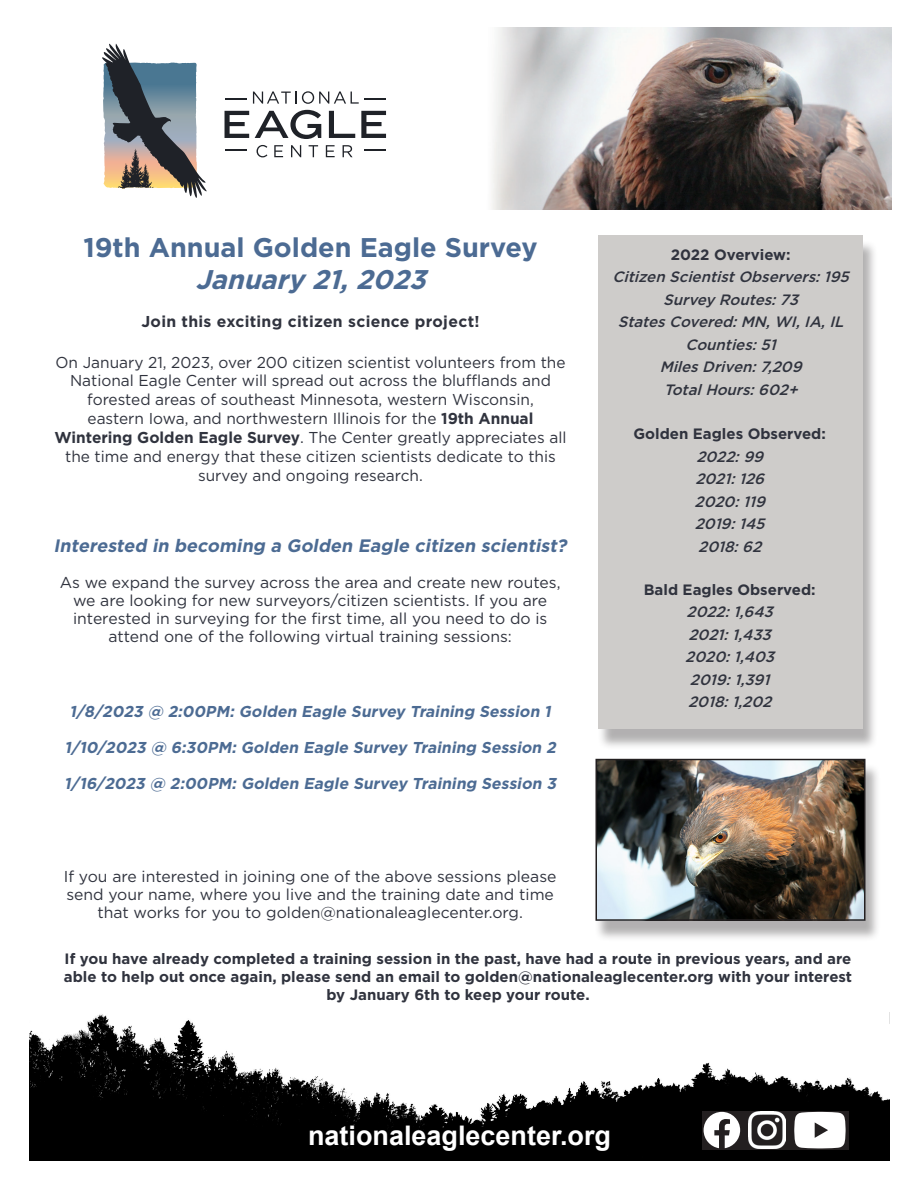
<style>
.page{position:relative;width:918px;height:1188px;background:#fff}
.page>*{position:absolute;margin:0;border:0;box-sizing:border-box;transform-origin:0 0}
.t1{font:700 27px/32.4px "Gotham";color:#4c6b93;text-align:center}
.t2{font:700 27px "Arial";color:#fff}
.t3{font:italic 700 18px "Gotham";color:#4c6b93}
.t4{font:15.75px/18.9px "Gotham";color:#30333e;text-align:center}
.t5{font:italic 700 15.75px "Gotham";color:#4c6b93}
.t6{font:700 15.75px "Gotham";letter-spacing:.02em;color:#30333e}
.t7{font:700 15px/18px "Gotham";color:#30333e;text-align:center}
.t8{font:italic 500 15px "Gotham";color:#30333e}
.s1{font-style:italic}
.s2{font-weight:700}
</style>
<div class="page">
<img style="left:29px;top:1012px;width:861px;height:149px">
<div style="left:598px;top:240px;width:280px;height:510px;background:#231f20;opacity:.35"></div>
<div style="left:598px;top:236px;width:265px;height:493px;background:#ceccca"></div>
<img style="left:224px;top:27px;width:667px;height:183px">
<div style="left:595px;top:763px;width:286px;height:179px;background:#231f20;opacity:.35"></div>
<img style="left:599px;top:762px;width:264px;height:156px">
<div style="left:596px;top:759px;width:270px;height:162px;border:2px solid #231f20"></div>
<svg style="left:253px;top:91px;width:106px;height:13px"></svg>
<svg style="left:225px;top:111px;width:24px;height:27px"></svg>
<svg style="left:255px;top:110px;width:66px;height:29px"></svg>
<svg style="left:329px;top:111px;width:26px;height:27px"></svg>
<svg style="left:361px;top:111px;width:25px;height:27px"></svg>
<svg style="left:257px;top:145px;width:10px;height:12px"></svg>
<svg style="left:274px;top:145px;width:9px;height:12px"></svg>
<svg style="left:291px;top:145px;width:10px;height:12px"></svg>
<svg style="left:309px;top:145px;width:9px;height:12px"></svg>
<svg style="left:326px;top:145px;width:9px;height:12px"></svg>
<svg style="left:343px;top:145px;width:10px;height:12px"></svg>
<hr style="left:225px;top:98px;width:22px;height:2px;background:#1f2228">
<svg style="left:225px;top:149px;width:22px;height:1px"></svg>
<hr style="left:364px;top:98px;width:22px;height:2px;background:#1f2228">
<svg style="left:364px;top:149px;width:22px;height:1px"></svg>
<svg style="left:102px;top:43px;width:105px;height:155px"></svg>
<svg style="left:702px;top:1111px;width:147px;height:38px"></svg>
<img style="left:749px;top:1112px;width:36px;height:36px">
<p class="t1" style="left:83px;top:231px;width:456px">19th Annual Golden Eagle Survey<br><span class="s1">January21,2023</span></p>
<p class="t6" style="left:141px;top:311px;width:340px">Join this exciting citizen science project!</p>
<p class="t4" style="left:55px;top:352px;width:512px">On January 21, 2023, over 200 citizen scientist volunteers from the<br>National Eagle Center will spread out across the blufflands and forested areas of southeast Minnesota, western Wisconsin,</p>
<p class="t4" style="left:55px;top:409px;width:513px">eastern Iowa, and northwestern Illinois for the <span class="s2">19th Annual Wintering Golden Eagle Survey</span>. The Center greatly appreciates all the time and energy that these citizen scientists dedicate to this survey and ongoing research.</p>
<p class="t3" style="left:54px;top:534px;width:519px">Interested in becoming a Golden Eagle citizen scientist?</p>
<p class="t4" style="left:60px;top:574px;width:502px;line-height:18px">As we expand the survey across the area and create new routes, we are looking for new surveyors/citizen scientists. If you are interested in surveying for the first time, all you need to do is attend one of the following virtual training sessions:</p>
<p class="t5" style="left:70px;top:701px;width:487px">1/8/2023 @ 2:00PM: Golden Eagle Survey Training Session 1</p>
<p class="t5" style="left:64px;top:737px;width:497px">1/10/2023 @ 6:30PM: Golden Eagle Survey Training Session 2</p>
<p class="t5" style="left:64px;top:773px;width:497px">1/16/2023 @ 2:00PM: Golden Eagle Survey Training Session 3</p>
<p class="t4" style="left:64px;top:867px;width:494px;line-height:18px">If you are interested in joining one of the above sessions please send your name, where you live and the training date and time that works for you to golden@nationaleaglecenter.org.</p>
<p class="t7" style="left:671px;top:246px;width:121px">2022 Overview:</p>
<p class="t8" style="left:612px;top:267px;width:243px">CitizenScientistObservers:195</p>
<p class="t8" style="left:663px;top:290px;width:141px">SurveyRoutes:73</p>
<p class="t8" style="left:618px;top:312px;width:232px">StatesCovered:MN,WI,IA,IL</p>
<p class="t8" style="left:685px;top:335px;width:97px">Counties:51</p>
<p class="t8" style="left:660px;top:357px;width:149px">MilesDriven:7,209</p>
<p class="t8" style="left:664px;top:380px;width:140px">TotalHours:602+</p>
<p class="t7" style="left:633px;top:425px;width:194px">Golden Eagles Observed:</p>
<p class="t8" style="left:696px;top:447px;width:73px">2022:99</p>
<p class="t8" style="left:695px;top:469px;width:75px">2021:126</p>
<p class="t8" style="left:695px;top:492px;width:77px">2020:119</p>
<p class="t8" style="left:695px;top:514px;width:77px">2019:145</p>
<p class="t8" style="left:698px;top:537px;width:70px">2018:62</p>
<p class="t7" style="left:644px;top:580px;width:173px">Bald Eagles Observed:</p>
<p class="t8" style="left:687px;top:602px;width:93px">2022:1,643</p>
<p class="t8" style="left:688px;top:624px;width:89px">2021:1,433</p>
<p class="t8" style="left:685px;top:647px;width:95px">2020:1,403</p>
<p class="t8" style="left:690px;top:669px;width:86px">2019:1,391</p>
<p class="t8" style="left:688px;top:692px;width:90px">2018:1,202</p>
<p class="t7" style="left:64px;top:950px;width:790px">If you have already completed a training session in the past, have had a route in previous years, and are able to help out once again, please send an email to golden@nationaleaglecenter.org with your interest by January 6th to keep your route.</p>
<p class="t2" style="left:308px;top:1118px;width:305px">nationaleaglecenter.org</p>
</div>
